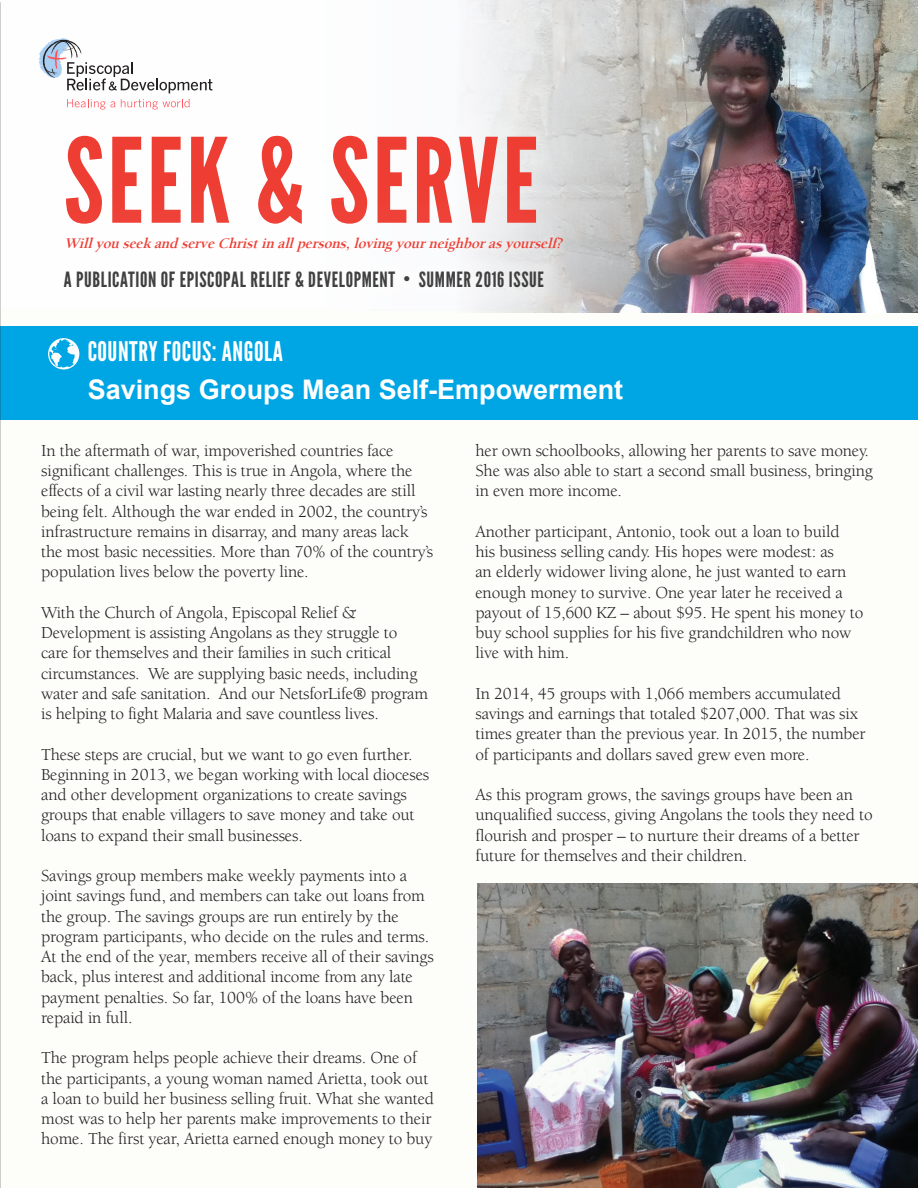
<style>
.page{position:relative;width:918px;height:1188px;background:#fff}
.page>*{position:absolute;margin:0;border:0;box-sizing:border-box;transform-origin:0 0}
.t1{font:117px "League Gothic";letter-spacing:.03em;color:#ee3e34}
.t2{font:700 27px "Arial";color:#fff}
.t3{font:27px "League Gothic";letter-spacing:.02em;color:#fff}
.t4{font:21px "League Gothic";letter-spacing:.03em;color:#3e3e3f}
.t5{font:17.25px/20.2px "Berkeley";letter-spacing:-.01em;color:#231f20}
.t6{font:italic 700 15px "Berkeley";color:#ee3e34}
</style>
<div class="page">
<div style="left:0;top:309px;width:918px;height:879px;background:#fdfdfa"></div>
<div style="left:2px;top:0;width:916px;height:311px;background:#f9fafe"></div>
<img style="left:477px;top:0;width:441px;height:313px">
<svg style="left:39px;top:38px;width:94px;height:36px"></svg>
<div style="left:6px;top:74px;width:589px;height:211px;background:#fff;opacity:.75"></div>
<div style="left:0;top:327px;width:918px;height:93px;background:#00a5e3"></div>
<hr style="left:0;top:2px;width:1px;height:1186px;background:#231f20">
<svg style="left:48px;top:338px;width:31px;height:31px"></svg>
<div style="left:17px;top:180px;width:595px;height:130px;background:#fff;opacity:.75"></div>
<img style="left:478px;top:883px;width:440px;height:305px">
<p class="t1" style="left:64px;top:111px;width:476px">SEEK &amp; SERVE</p>
<p class="t6" style="left:64px;top:236px;width:504px">WillyouseekandserveChristinallpersons,lovingyourneighborasyourself?</p>
<p class="t4" style="left:64px;top:267px;width:482px">A PUBLICATION OF EPISCOPAL RELIEF &amp; DEVELOPMENT • SUMMER 2016 ISSUE</p>
<p class="t3" style="left:88px;top:335px;width:197px">COUNTRY FOCUS: ANGOLA</p>
<p class="t2" style="left:88px;top:371px;width:537px">Savings Groups Mean Self-Empowerment</p>
<p class="t5" style="left:41px;top:441px;width:394px">In the aftermath of war, impoverished countries face significant challenges. This is true in Angola, where the effects of a civil war lasting nearly three decades are still being felt. Although the war ended in 2002, the country’s infrastructure remains in disarray, and many areas lack the most basic necessities. More than 70% of the country’s population lives below the poverty line.</p>
<p class="t5" style="left:41px;top:603px;width:388px">With the Church of Angola, Episcopal Relief &amp; Development is assisting Angolans as they struggle to care for themselves and their families in such critical circumstances. We are supplying basic needs, including water and safe sanitation. And our NetsforLife® program is helping to fight Malaria and save countless lives.</p>
<p class="t5" style="left:41px;top:745px;width:390px">These steps are crucial, but we want to go even further.<br>Beginning in 2013, we began working with local dioceses and other development organizations to create savings groups that enable villagers to save money and take out loans to expand their small businesses.</p>
<p class="t5" style="left:41px;top:866px;width:394px">Savings group members make weekly payments into a joint savings fund, and members can take out loans from the group. The savings groups are run entirely by the program participants, who decide on the rules and terms.<br>At the end of the year, members receive all of their savings back, plus interest and additional income from any late payment penalties. So far, 100% of the loans have been repaid in full.</p>
<p class="t5" style="left:41px;top:1048px;width:395px">The program helps people achieve their dreams. One of the participants, a young woman named Arietta, took out a loan to build her business selling fruit. What she wanted most was to help her parents make improvements to their home. The first year, Arietta earned enough money to buy</p>
<p class="t5" style="left:475px;top:441px;width:399px">her own schoolbooks, allowing her parents to save money.<br>She was also able to start a second small business, bringing in even more income.</p>
<p class="t5" style="left:475px;top:522px;width:389px">Another participant, Antonio, took out a loan to build his business selling candy. His hopes were modest: as<br>an elderly widower living alone, he just wanted to earn enough money to survive. One year later he received a payout of 15,600 KZ – about $95. He spent his money to buy school supplies for his five grandchildren who now live with him.</p>
<p class="t5" style="left:475px;top:684px;width:392px">In 2014, 45 groups with 1,066 members accumulated savings and earnings that totaled $207,000. That was six times greater than the previous year. In 2015, the number of participants and dollars saved grew even more.</p>
<p class="t5" style="left:475px;top:785px;width:399px">As this program grows, the savings groups have been an unqualified success, giving Angolans the tools they need to flourish and prosper – to nurture their dreams of a better future for themselves and their children.</p>
</div>
